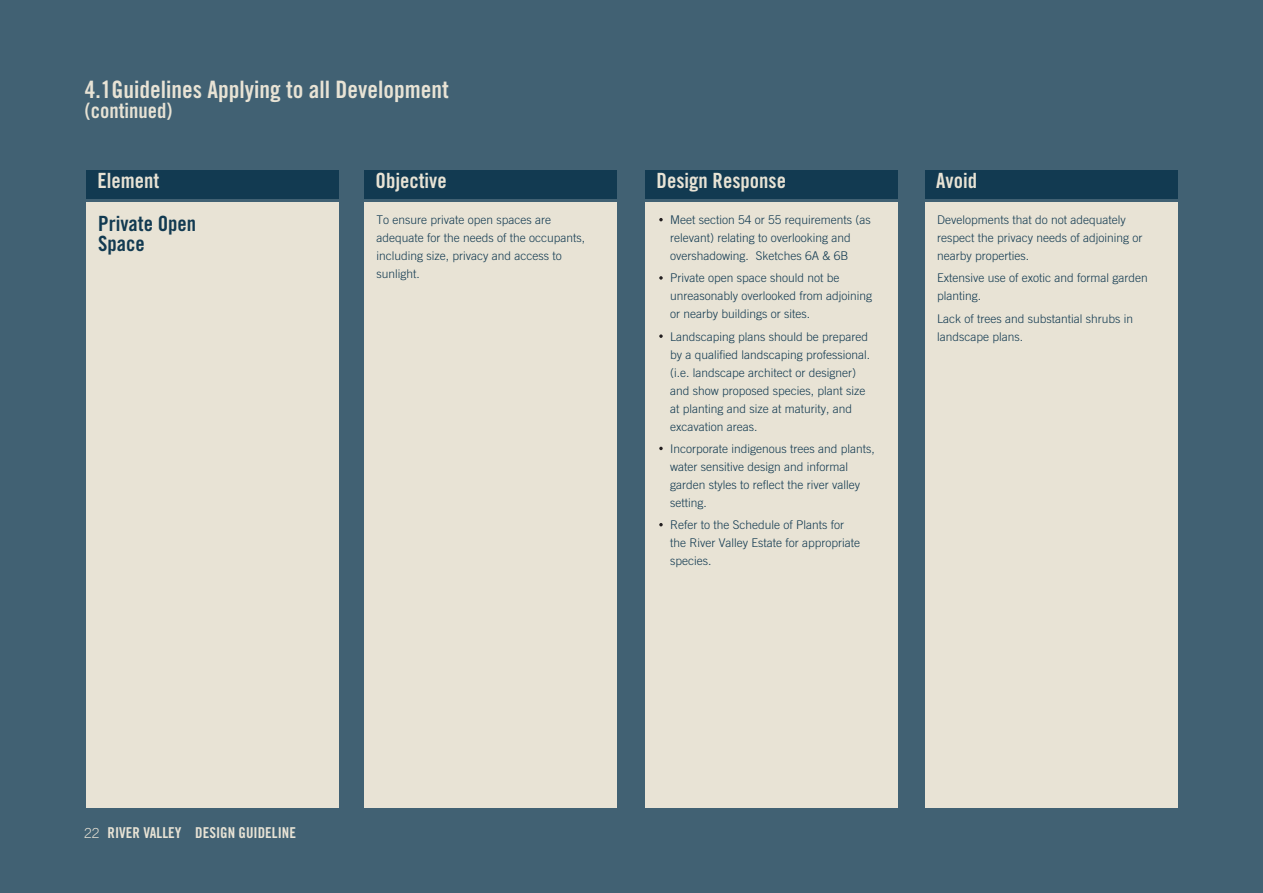
<style>
.page{position:relative;width:1263px;height:893px;background:#416173}
.page>*{position:absolute;margin:0;border:0;box-sizing:border-box;transform-origin:0 0}
.t1{font:24px "Trade Gothic Bold Cond Twenty";color:#e8e3d5}
.t2{font:21px "Trade Gothic Bold Cond Twenty";color:#e8e3d5}
.t3{font:21px/19.5px "Trade Gothic Bold Cond Twenty";color:#123a51}
.t4{font:15px "Trade Gothic Bold Cond Twenty";color:#e8e3d5}
.t5{font:300 12px/18px "Trade Gothic";color:#123a51}
.s1{font-family:"Trade Gothic";font-weight:300;font-size:13.8px}
</style>
<div class="page">
<div style="left:86px;top:202px;width:253px;height:606px;background:#e8e3d5"></div>
<div style="left:86px;top:170px;width:253px;height:28px;background:#123a51"></div>
<div style="left:364px;top:202px;width:253px;height:606px;background:#e8e3d5"></div>
<div style="left:364px;top:170px;width:253px;height:28px;background:#123a51"></div>
<div style="left:645px;top:202px;width:253px;height:606px;background:#e8e3d5"></div>
<div style="left:645px;top:170px;width:253px;height:28px;background:#123a51"></div>
<svg style="left:659px;top:218px;width:4px;height:3px"></svg>
<svg style="left:659px;top:276px;width:4px;height:4px"></svg>
<svg style="left:659px;top:334px;width:4px;height:4px"></svg>
<svg style="left:659px;top:447px;width:4px;height:3px"></svg>
<svg style="left:659px;top:523px;width:4px;height:3px"></svg>
<div style="left:925px;top:202px;width:253px;height:606px;background:#e8e3d5"></div>
<div style="left:925px;top:170px;width:253px;height:28px;background:#123a51"></div>
<h1 class="t1" style="left:85px;top:75px;width:365px">4.1Guidelines Applying to all Development</h1>
<h2 class="t2" style="left:85px;top:98px;width:89px">(continued)</h2>
<h2 class="t2" style="left:97px;top:167px;width:63px">Element</h2>
<h2 class="t3" style="left:98px;top:214px;width:99px">Private Open<br>Space</h2>
<h2 class="t2" style="left:376px;top:167px;width:73px">Objective</h2>
<p class="t5" style="left:376px;top:211px;width:210px">To ensure private open spaces are adequate for the needs of the occupants, including size, privacy and access to sunlight.</p>
<h2 class="t2" style="left:657px;top:167px;width:131px">Design Response</h2>
<p class="t5" style="left:670px;top:211px;width:202px">Meet section 54 or 55 requirements (as relevant) relating to overlooking and overshadowing. Sketches 6A &amp; 6B</p>
<p class="t5" style="left:670px;top:269px;width:204px">Private open space should not be unreasonably overlooked from adjoining or nearby buildings or sites.</p>
<p class="t5" style="left:670px;top:327px;width:202px">Landscaping plans should be prepared by a qualified landscaping professional. (i.e. landscape architect or designer) and show proposed species, plant size at planting and size at maturity, and excavation areas.</p>
<p class="t5" style="left:670px;top:439px;width:206px">Incorporate indigenous trees and plants, water sensitive design and informal garden styles to reflect the river valley setting.</p>
<p class="t5" style="left:670px;top:516px;width:192px">Refer to the Schedule of Plants for the River Valley Estate for appropriate species.</p>
<h2 class="t2" style="left:936px;top:167px;width:42px">Avoid</h2>
<p class="t5" style="left:937px;top:211px;width:207px">Developments that do not adequately respect the privacy needs of adjoining or nearby properties.</p>
<p class="t5" style="left:937px;top:269px;width:212px">Extensive use of exotic and formal garden planting.</p>
<p class="t5" style="left:937px;top:309px;width:198px">Lack of trees and substantial shrubs in landscape plans.</p>
<p class="t4" style="left:84px;top:824px;width:213px"><span class="s1">22</span> RIVER VALLEY DESIGN GUIDELINE</p>
</div>
